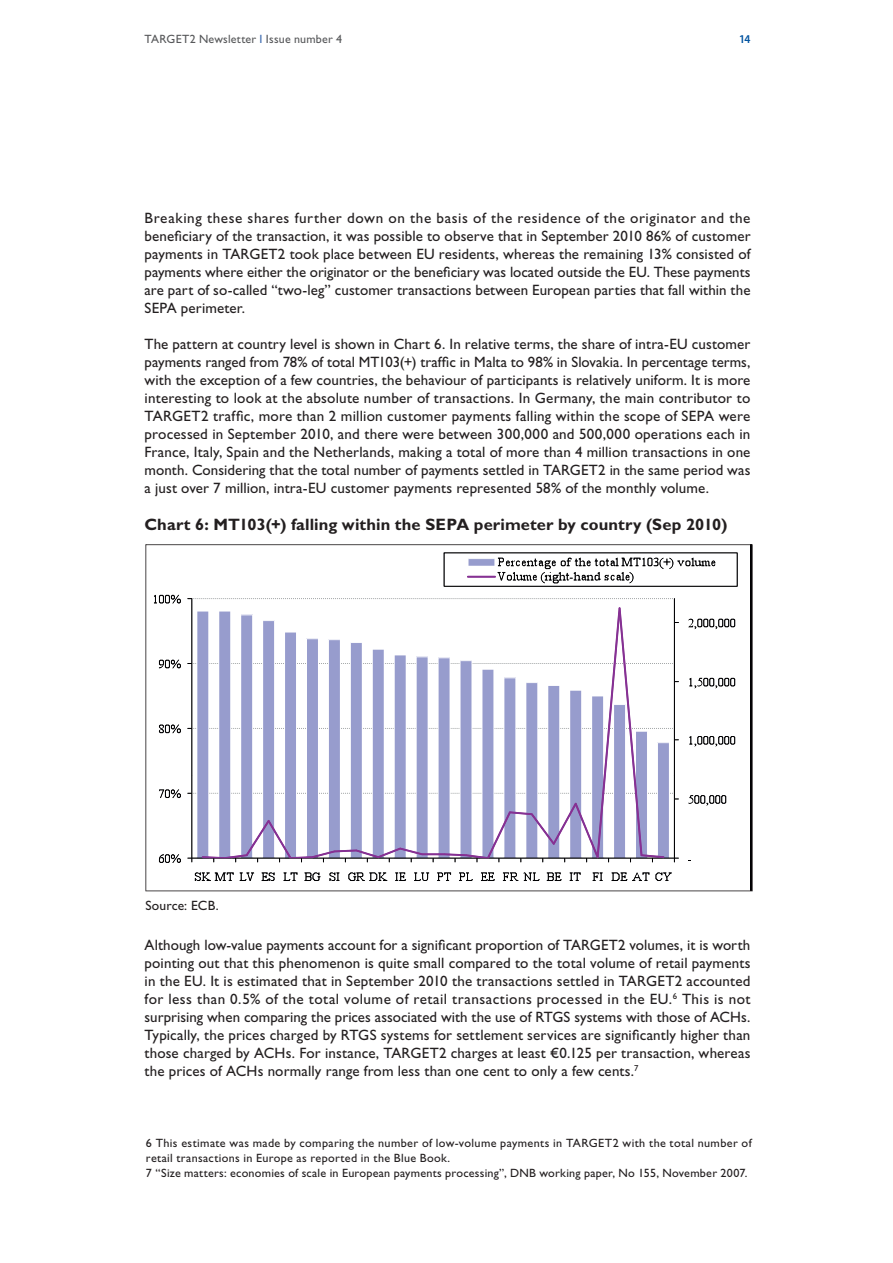
<style>
.page{position:relative;width:893px;height:1263px;background:#fff}
.page>*{position:absolute;margin:0;border:0;box-sizing:border-box;transform-origin:0 0}
.t1{font:700 16.5px "Gill Sans Std";letter-spacing:.005em;color:#231f20}
.t2{font:15px/18px "Gill Sans Std";letter-spacing:.01em;color:#231f20;text-align:justify}
.t3{font:13.5px "Gill Sans Std";letter-spacing:.01em;color:#231f20}
.t4{font:12px/15px "Gill Sans Std";letter-spacing:.025em;color:#231f20}
.t5{font:12px "Gill Sans Std";letter-spacing:.02em;color:#57585a}
.t6{font:600 semi-condensed 12px "Myriad Pro";color:#0153a0}
.s1{color:#3b69af}
</style>
<div class="page">
<svg style="left:145px;top:544px;width:608px;height:347px"></svg>
<p class="t5" style="left:145px;top:32px;width:199px">TARGET2 Newsletter <span class="s1">I</span> Issue number 4</p>
<p class="t6" style="left:739px;top:32px;width:13px">14</p>
<p class="t2" style="left:145px;top:209px;width:607px">Breaking these shares further down on the basis of the residence of the originator and the beneficiary of the transaction, it was possible to observe that in September 2010 86% of customer payments in TARGET2 took place between EU residents, whereas the remaining 13% consisted of payments where either the originator or the beneficiary was located outside the EU. These payments are part of so-called “two-leg” customer transactions between European parties that fall within the SEPA perimeter.</p>
<p class="t2" style="left:145px;top:335px;width:607px">The pattern at country level is shown in Chart 6. In relative terms, the share of intra-EU customer payments ranged from 78% of total MT103(+) traffic in Malta to 98% in Slovakia. In percentage terms, with the exception of a few countries, the behaviour of participants is relatively uniform. It is more interesting to look at the absolute number of transactions. In Germany, the main contributor to TARGET2 traffic, more than 2 million customer payments falling within the scope of SEPA were processed in September 2010, and there were between 300,000 and 500,000 operations each in France, Italy, Spain and the Netherlands, making a total of more than 4 million transactions in one month. Considering that the total number of payments settled in TARGET2 in the same period was a just over 7 million, intra-EU customer payments represented 58% of the monthly volume.</p>
<p class="t1" style="left:144px;top:515px;width:585px">Chart 6: MT103(+) falling within the SEPA perimeter by country (Sep 2010)</p>
<p class="t3" style="left:145px;top:898px;width:75px">Source: ECB.</p>
<p class="t2" style="left:145px;top:936px;width:607px">Although low-value payments account for a significant proportion of TARGET2 volumes, it is worth pointing out that this phenomenon is quite small compared to the total volume of retail payments in the EU. It is estimated that in September 2010 the transactions settled in TARGET2 accounted for less than 0.5% of the total volume of retail transactions processed in the EU.<sup>6</sup> This is not surprising when comparing the prices associated with the use of RTGS systems with those of ACHs.<br>Typically, the prices charged by RTGS systems for settlement services are significantly higher than those charged by ACHs. For instance, TARGET2 charges at least €0.125 per transaction, whereas the prices of ACHs normally range from less than one cent to only a few cents.<sup>7</sup></p>
<p class="t4" style="left:146px;top:1135px;width:607px">6 This estimate was made by comparing the number of low-volume payments in TARGET2 with the total number of retail transactions in Europe as reported in the Blue Book.<br>7 “Size matters: economies of scale in European payments processing”, DNB working paper, No 155, November 2007.</p>
</div>
